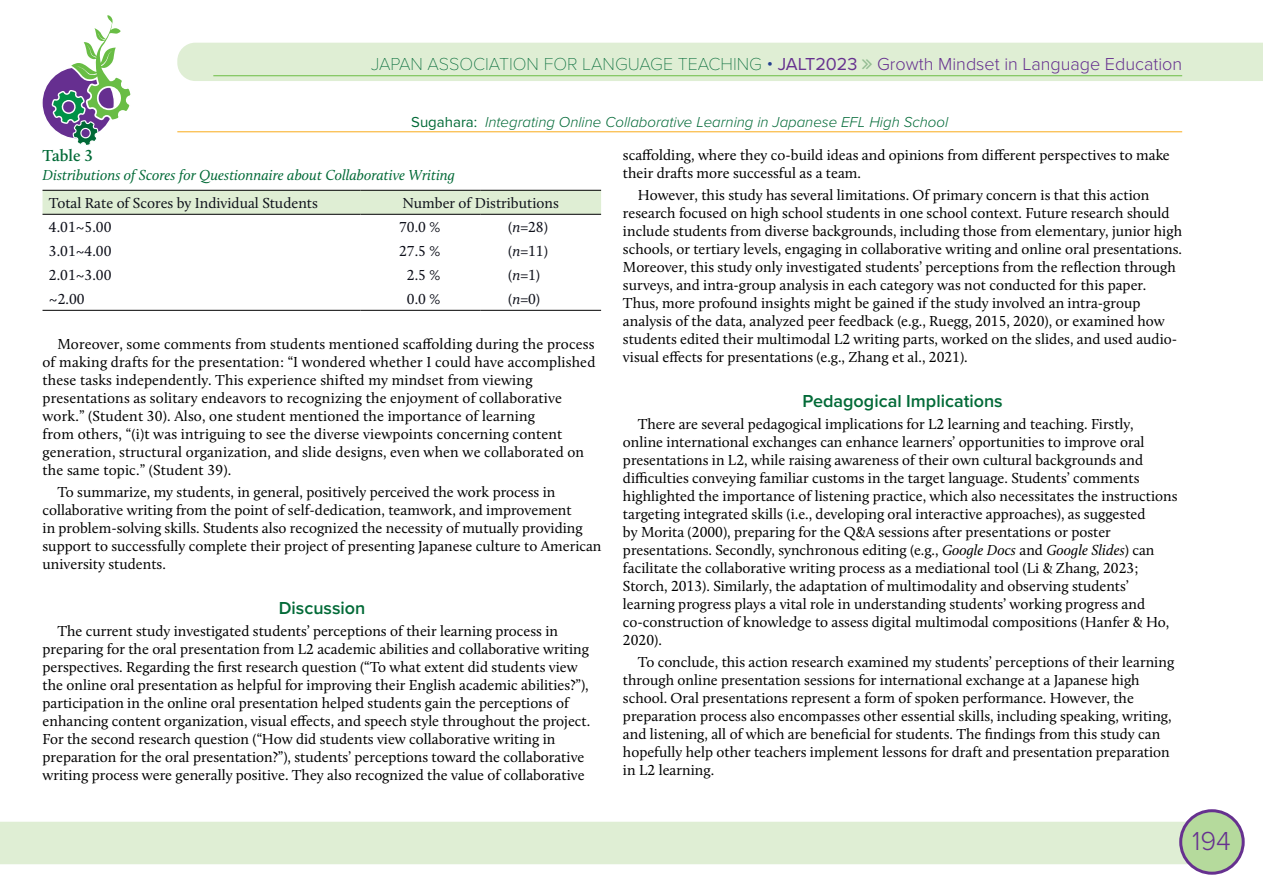
<style>
.page{position:relative;width:1263px;height:893px;background:#fff}
.page>*{position:absolute;margin:0;border:0;box-sizing:border-box;transform-origin:0 0}
.t1{font:300 27px "Proxima Nova";color:#66318f}
.t2{font:100 18px "Proxima Nova T";color:#026a37}
.t3{font:600 18px "Proxima Nova";color:#026a37}
.t4{font:600 16.5px "Calluna";letter-spacing:-.005em;color:#026a37}
.t5{font:15px/18px "Calluna";color:#000}
.t6{font:15px "Calluna";color:#0e101a}
.t7{font:italic 300 15px "Proxima Nova";color:#026a37}
.t8{font:italic 15px "Calluna";color:#026a37}
.s1{font-family:"Proxima Nova";font-weight:300;color:#25408f}
.s2{font-family:"Proxima Nova";font-weight:400;color:#66318f}
.s3{font-family:"Proxima Nova";font-weight:300;color:#66318f}
.s4{font-weight:400;font-style:normal}
.s5{font-style:italic}
</style>
<div class="page">
<div style="left:0;top:822px;width:1190px;height:42px;background:#dfeed4"></div>
<div style="left:1181px;top:811px;width:62px;height:62px;background:#b5da9c;border-radius:50%"></div>
<div style="left:1179px;top:809px;width:66px;height:66px;border:3px solid #66318f;border-radius:50%"></div>
<svg style="left:42px;top:15px;width:89px;height:130px"></svg>
<hr style="left:177px;top:132px;width:1005px;height:1px;background:#f9ac1a">
<div style="left:43px;top:191px;width:558px;height:23px;background:#dfeed4"></div>
<hr style="left:43px;top:190px;width:317px;height:1px;background:#000">
<hr style="left:360px;top:190px;width:121px;height:1px;background:#000">
<hr style="left:481px;top:190px;width:120px;height:1px;background:#000">
<hr style="left:43px;top:214px;width:317px;height:1px;background:#000">
<hr style="left:360px;top:214px;width:121px;height:1px;background:#000">
<hr style="left:481px;top:214px;width:120px;height:1px;background:#000">
<hr style="left:43px;top:310px;width:317px;height:1px;background:#000">
<hr style="left:360px;top:310px;width:121px;height:1px;background:#000">
<hr style="left:481px;top:310px;width:120px;height:1px;background:#000">
<div style="left:177px;top:43px;width:1086px;height:38px;background:#dfeed4"></div>
<p class="t2" style="left:371px;top:53px;width:813px">JAPAN ASSOCIATION FOR LANGUAGE TEACHING <span class="s1">•</span> <span class="s2">JALT2023</span> <span class="s3">Growth Mindset in Language Education</span></p>
<p class="t7" style="left:411px;top:111px;width:538px"><span class="s4">Sugahara:</span> Integrating Online Collaborative Learning in Japanese EFL High School</p>
<p class="t4" style="left:43px;top:146px;width:52px">Table 3</p>
<p class="t8" style="left:43px;top:166px;width:414px">Distributions of Scores for Questionnaire about Collaborative Writing</p>
<p class="t6" style="left:49px;top:194px;width:270px">Total Rate of Scores by Individual Students</p>
<p class="t6" style="left:403px;top:194px;width:158px">Number of Distributions</p>
<p class="t6" style="left:49px;top:218px;width:64px">4.01~5.00</p>
<p class="t6" style="left:399px;top:218px;width:43px">70.0 %</p>
<p class="t6" style="left:508px;top:218px;width:41px">(<span class="s5">n</span>=28)</p>
<p class="t6" style="left:49px;top:242px;width:64px">3.01~4.00</p>
<p class="t6" style="left:399px;top:242px;width:43px">27.5 %</p>
<p class="t6" style="left:508px;top:242px;width:41px">(<span class="s5">n</span>=11)</p>
<p class="t6" style="left:49px;top:266px;width:64px">2.01~3.00</p>
<p class="t6" style="left:407px;top:266px;width:35px">2.5 %</p>
<p class="t6" style="left:508px;top:266px;width:34px">(<span class="s5">n</span>=1)</p>
<p class="t6" style="left:49px;top:290px;width:37px">~2.00</p>
<p class="t6" style="left:407px;top:290px;width:35px">0.0 %</p>
<p class="t6" style="left:508px;top:290px;width:34px">(<span class="s5">n</span>=0)</p>
<p class="t5" style="left:43px;top:335px;width:554px;text-indent:15px">Moreover, some comments from students mentioned scaffolding during the process of making drafts for the presentation: “I wondered whether I could have accomplished these tasks independently. This experience shifted my mindset from viewing presentations as solitary endeavors to recognizing the enjoyment of collaborative work.” (Student 30). Also, one student mentioned the importance of learning<br>from others, “(i)t was intriguing to see the diverse viewpoints concerning content generation, structural organization, and slide designs, even when we collaborated on the same topic.” (Student 39).</p>
<p class="t5" style="left:43px;top:483px;width:560px;text-indent:15px">To summarize, my students, in general, positively perceived the work process in collaborative writing from the point of self-dedication, teamwork, and improvement<br>in problem-solving skills. Students also recognized the necessity of mutually providing support to successfully complete their project of presenting Japanese culture to American university students.</p>
<p class="t3" style="left:279px;top:594px;width:88px">Discussion</p>
<p class="t5" style="left:43px;top:622px;width:549px;text-indent:15px">The current study investigated students’ perceptions of their learning process in preparing for the oral presentation from L2 academic abilities and collaborative writing perspectives. Regarding the first research question (“To what extent did students view the online oral presentation as helpful for improving their English academic abilities?”), participation in the online oral presentation helped students gain the perceptions of enhancing content organization, visual effects, and speech style throughout the project.<br>For the second research question (“How did students view collaborative writing in preparation for the oral presentation?”), students’ perceptions toward the collaborative writing process were generally positive. They also recognized the value of collaborative</p>
<p class="t5" style="left:623px;top:146px;width:548px">scaffolding, where they co-build ideas and opinions from different perspectives to make their drafts more successful as a team.</p>
<p class="t5" style="left:623px;top:186px;width:561px;text-indent:15px">However, this study has several limitations. Of primary concern is that this action research focused on high school students in one school context. Future research should include students from diverse backgrounds, including those from elementary, junior high schools, or tertiary levels, engaging in collaborative writing and online oral presentations.<br>Moreover, this study only investigated students’ perceptions from the reflection through surveys, and intra-group analysis in each category was not conducted for this paper.<br>Thus, more profound insights might be gained if the study involved an intra-group analysis of the data, analyzed peer feedback (e.g., Ruegg, 2015, 2020), or examined how students edited their multimodal L2 writing parts, worked on the slides, and used audio&shy;visual effects for presentations (e.g., Zhang et al., 2021).</p>
<p class="t3" style="left:802px;top:387px;width:202px">Pedagogical Implications</p>
<p class="t5" style="left:623px;top:415px;width:556px;text-indent:15px">There are several pedagogical implications for L2 learning and teaching. Firstly,<br>online international exchanges can enhance learners’ opportunities to improve oral presentations in L2, while raising awareness of their own cultural backgrounds and difficulties conveying familiar customs in the target language. Students’ comments highlighted the importance of listening practice, which also necessitates the instructions targeting integrated skills (i.e., developing oral interactive approaches), as suggested<br>by Morita (2000), preparing for the Q&amp;A sessions after presentations or poster presentations. Secondly, synchronous editing (e.g., <span class="s5">Google Docs</span> and <span class="s5">Google Slides</span>) can facilitate the collaborative writing process as a mediational tool (Li &amp; Zhang, 2023; Storch, 2013). Similarly, the adaptation of multimodality and observing students’ learning progress plays a vital role in understanding students’ working progress and co-construction of knowledge to assess digital multimodal compositions (Hanfer &amp; Ho, 2020).</p>
<p class="t5" style="left:623px;top:653px;width:553px;text-indent:15px">To conclude, this action research examined my students’ perceptions of their learning through online presentation sessions for international exchange at a Japanese high school. Oral presentations represent a form of spoken performance. However, the preparation process also encompasses other essential skills, including speaking, writing, and listening, all of which are beneficial for students. The findings from this study can hopefully help other teachers implement lessons for draft and presentation preparation in L2 learning.</p>
<h1 class="t1" style="left:1192px;top:820px;width:40px">194</h1>
</div>
